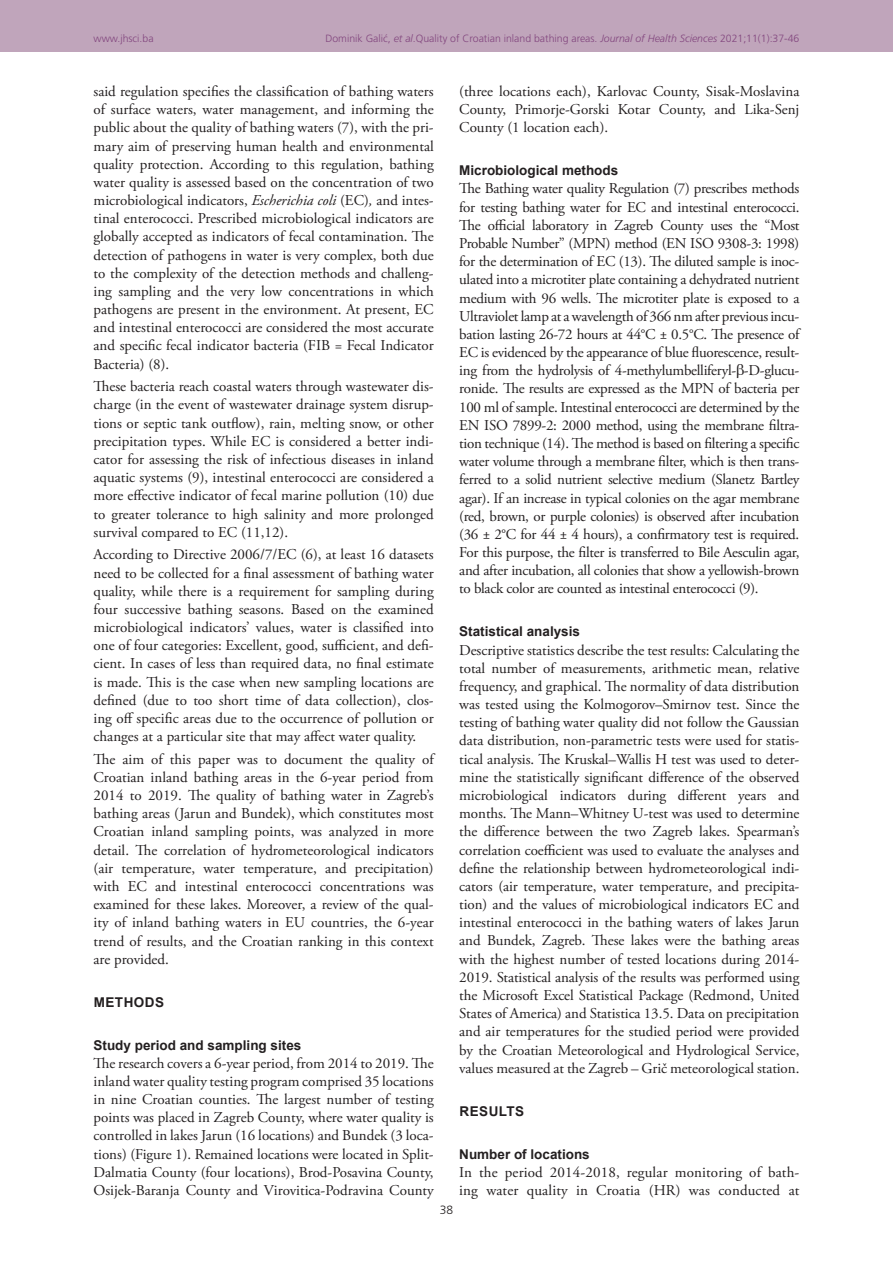
<style>
.page{position:relative;width:893px;height:1263px;background:#fff}
.page>*{position:absolute;margin:0;border:0;box-sizing:border-box;transform-origin:0 0}
.TX{font:15px/18.1px "Adobe Garamond Pro";color:#231f20;text-align:justify}
.t1{font:700 13.5px "Arial";color:#231f20}
.t2{font:700 13.5px "Arial";letter-spacing:.035em;color:#231f20}
.RF{font:300 12px "Frutiger CE";color:#231f20}
.RH{font:300 10.5px "Frutiger CE";color:#82467e}
.s1{font-style:italic}
</style>
<div class="page">
<div style="left:0;top:0;width:893px;height:51px;background:#c0a5bb"></div>
<p class="RH" style="left:94px;top:32px;width:62px">www.jhsci.ba</p>
<p class="RH" style="left:325px;top:32px;width:475px">Dominik Galić, <span class="s1">et al</span>.Quality of Croatian inland bathing areas. <span class="s1">Journal of Health Sciences</span> 2021;11(1):37-46</p>
<p class="TX" style="left:94px;top:83px;width:342px">said regulation specifies the classification of bathing waters of surface waters, water management, and informing the public about the quality of bathing waters (7), with the pri&shy;mary aim of preserving human health and environmental quality protection. According to this regulation, bathing water quality is assessed based on the concentration of two microbiological indicators, <span class="s1">Escherichia coli</span> (EC)<span class="s1">,</span> and intes&shy;tinal enterococci. Prescribed microbiological indicators are globally accepted as indicators of fecal contamination. The detection of pathogens in water is very complex, both due to the complexity of the detection methods and challeng&shy;ing sampling and the very low concentrations in which pathogens are present in the environment. At present, EC and intestinal enterococci are considered the most accurate and specific fecal indicator bacteria (FIB = Fecal Indicator Bacteria) (8).</p>
<p class="TX" style="left:94px;top:378px;width:342px">These bacteria reach coastal waters through wastewater dis&shy;charge (in the event of wastewater drainage system disrup&shy;tions or septic tank outflow), rain, melting snow, or other precipitation types. While EC is considered a better indi&shy;cator for assessing the risk of infectious diseases in inland aquatic systems (9), intestinal enterococci are considered a more effective indicator of fecal marine pollution (10) due to greater tolerance to high salinity and more prolonged survival compared to EC (11,12).</p>
<p class="TX" style="left:94px;top:546px;width:342px">According to Directive 2006/7/EC (6), at least 16 datasets need to be collected for a final assessment of bathing water quality, while there is a requirement for sampling during four successive bathing seasons. Based on the examined microbiological indicators’ values, water is classified into one of four categories: Excellent, good, sufficient, and defi&shy;cient. In cases of less than required data, no final estimate is made. This is the case when new sampling locations are defined (due to too short time of data collection), clos&shy;ing off specific areas due to the occurrence of pollution or changes at a particular site that may affect water quality.</p>
<p class="TX" style="left:94px;top:750px;width:342px">The aim of this paper was to document the quality of Croatian inland bathing areas in the 6-year period from 2014 to 2019. The quality of bathing water in Zagreb’s bathing areas (Jarun and Bundek), which constitutes most Croatian inland sampling points, was analyzed in more detail. The correlation of hydrometeorological indicators (air temperature, water temperature, and precipitation) with EC and intestinal enterococci concentrations was examined for these lakes. Moreover, a review of the qual&shy;ity of inland bathing waters in EU countries, the 6-year trend of results, and the Croatian ranking in this context are provided.</p>
<h1 class="t2" style="left:94px;top:992px;width:72px">METHODS</h1>
<h2 class="t1" style="left:94px;top:1035px;width:209px">Study period and sampling sites</h2>
<p class="TX" style="left:94px;top:1054px;width:342px">The research covers a 6-year period, from 2014 to 2019. The inland water quality testing program comprised 35 locations in nine Croatian counties. The largest number of testing points was placed in Zagreb County, where water quality is controlled in lakes Jarun (16 locations) and Bundek (3 loca&shy;tions) (Figure 1). Remained locations were located in Split-Dalmatia County (four locations), Brod-Posavina County, Osijek-Baranja County and Virovitica-Podravina County</p>
<p class="TX" style="left:459px;top:83px;width:342px">(three locations each), Karlovac County, Sisak-Moslavina County, Primorje-Gorski Kotar County, and Lika-Senj County (1 location each).</p>
<h2 class="t1" style="left:459px;top:161px;width:161px">Microbiological methods</h2>
<p class="TX" style="left:459px;top:180px;width:342px">The Bathing water quality Regulation (7) prescribes methods for testing bathing water for EC and intestinal enterococci.<br>The official laboratory in Zagreb County uses the “Most Probable Number” (MPN) method (EN ISO 9308-3: 1998) for the determination of EC (13). The diluted sample is inoc&shy;ulated into a microtiter plate containing a dehydrated nutrient medium with 96 wells. The microtiter plate is exposed to a Ultraviolet lamp at a wavelength of 366 nm after previous incu&shy;bation lasting 26-72 hours at 44°C ± 0.5°C. The presence of EC is evidenced by the appearance of blue fluorescence, result&shy;ing from the hydrolysis of 4-methylumbelliferyl- -D-glucu&shy;ronide. The results are expressed as the MPN of bacteria per 100 ml of sample. Intestinal enterococci are determined by the EN ISO 7899-2: 2000 method, using the membrane filtra&shy;tion technique (14). The method is based on filtering a specific water volume through a membrane filter, which is then trans&shy;ferred to a solid nutrient selective medium (Slanetz Bartley agar). If an increase in typical colonies on the agar membrane (red, brown, or purple colonies) is observed after incubation (36 ± 2°C for 44 ± 4 hours), a confirmatory test is required.<br>For this purpose, the filter is transferred to Bile Aesculin agar, and after incubation, all colonies that show a yellowish-brown to black color are counted as intestinal enterococci (9).</p>
<h2 class="t1" style="left:459px;top:622px;width:122px">Statistical analysis</h2>
<p class="TX" style="left:459px;top:641px;width:342px">Descriptive statistics describe the test results: Calculating the total number of measurements, arithmetic mean, relative frequency, and graphical. The normality of data distribution was tested using the Kolmogorov–Smirnov test. Since the testing of bathing water quality did not follow the Gaussian data distribution, non-parametric tests were used for statis&shy;tical analysis. The Kruskal–Wallis H test was used to deter&shy;mine the statistically significant difference of the observed microbiological indicators during different years and months. The Mann–Whitney U-test was used to determine the difference between the two Zagreb lakes. Spearman’s correlation coefficient was used to evaluate the analyses and define the relationship between hydrometeorological indi&shy;cators (air temperature, water temperature, and precipita&shy;tion) and the values of microbiological indicators EC and intestinal enterococci in the bathing waters of lakes Jarun and Bundek, Zagreb. These lakes were the bathing areas with the highest number of tested locations during 2014- 2019. Statistical analysis of the results was performed using the Microsoft Excel Statistical Package (Redmond, United States of America) and Statistica 13.5. Data on precipitation and air temperatures for the studied period were provided by the Croatian Meteorological and Hydrological Service, values measured at the Zagreb – Grič meteorological station.</p>
<h1 class="t2" style="left:459px;top:1101px;width:66px">RESULTS</h1>
<h2 class="t1" style="left:459px;top:1144px;width:132px">Number of locations</h2>
<p class="TX" style="left:459px;top:1163px;width:342px">In the period 2014-2018, regular monitoring of bath&shy;ing water quality in Croatia (HR) was conducted at</p>
<p class="RF" style="left:440px;top:1203px;width:15px">38</p>
</div>
